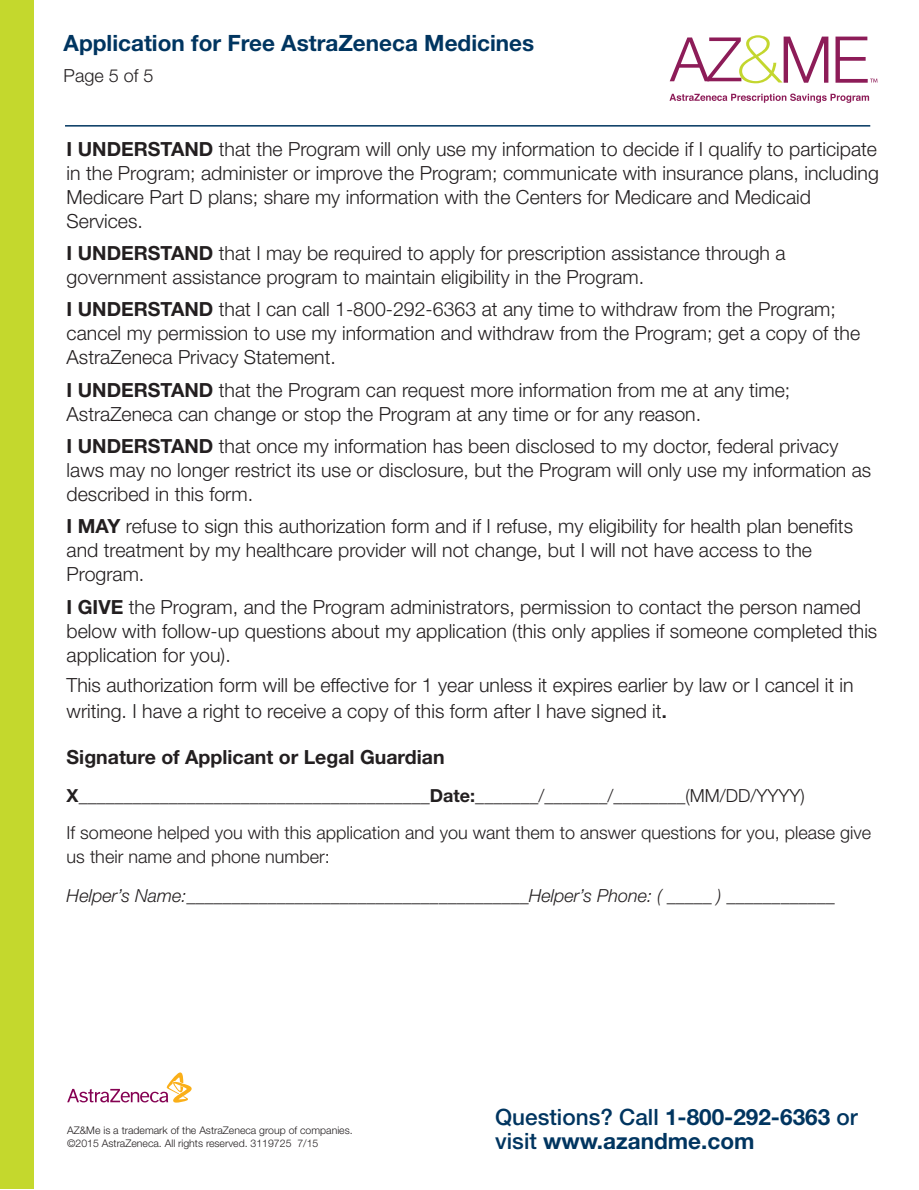
<style>
.page{position:relative;width:919px;height:1190px;background:#fff}
.page>*{position:absolute;margin:0;border:0;box-sizing:border-box;transform-origin:0 0}
.body{font:700 22.5px/24px "Helvetica Neue LT Std";color:#003560}
.body-2{font:300 19.5px/24px "Helvetica Neue LT Std";color:#231f20}
.t1{font:700 19.5px "Helvetica Neue LT Std";color:#231f20}
.body-3{font:300 18px/24px "Helvetica Neue LT Std";color:#231f20}
.body-4{font:italic 300 18px "Helvetica Neue LT Std";color:#231f20}
.t2{font:300 10.5px "Helvetica Neue LT Std";color:#231f20}
.s1{font-weight:700}
.s2{font-weight:700;font-size:18px}
.s3{font-weight:500}
</style>
<div class="page">
<div style="left:0;top:1px;width:34px;height:1188px;background:#c4d82d"></div>
<hr style="left:65px;top:125px;width:805px;height:2px;background:#003560">
<svg style="left:669px;top:94px;width:199px;height:9px"></svg>
<svg style="left:669px;top:35px;width:159px;height:48px"></svg>
<svg style="left:835px;top:37px;width:42px;height:46px"></svg>
<svg style="left:67px;top:1072px;width:124px;height:30px"></svg>
<p class="body" style="left:64px;top:31px;width:472px">Application for Free AstraZeneca Medicines</p>
<p class="body-3" style="left:64px;top:63px;width:91px">Page 5 of 5</p>
<p class="body-2" style="left:67px;top:137px;width:813px"><span class="s1">I UNDERSTAND</span> that the Program will only use my information to decide if I qualify to participate in the Program; administer or improve the Program; communicate with insurance plans, including Medicare Part D plans; share my information with the Centers for Medicare and Medicaid Services.</p>
<p class="body-2" style="left:67px;top:241px;width:720px"><span class="s1">I UNDERSTAND</span> that I may be required to apply for prescription assistance through a government assistance program to maintain eligibility in the Program.</p>
<p class="body-2" style="left:67px;top:297px;width:794px"><span class="s1">I UNDERSTAND</span> that I can call 1-800-292-6363 at any time to withdraw from the Program; cancel my permission to use my information and withdraw from the Program; get a copy of the<br>AstraZeneca Privacy Statement.</p>
<p class="body-2" style="left:67px;top:377px;width:725px"><span class="s1">I UNDERSTAND</span> that the Program can request more information from me at any time;<br>AstraZeneca can change or stop the Program at any time or for any reason.</p>
<p class="body-2" style="left:67px;top:434px;width:805px"><span class="s1">I UNDERSTAND</span> that once my information has been disclosed to my doctor, federal privacy laws may no longer restrict its use or disclosure, but the Program will only use my information as described in this form.</p>
<p class="body-2" style="left:67px;top:514px;width:787px"><span class="s1">I MAY</span> refuse to sign this authorization form and if I refuse, my eligibility for health plan benefits and treatment by my healthcare provider will not change, but I will not have access to the<br>Program.</p>
<p class="body-2" style="left:67px;top:594px;width:812px"><span class="s1">I GIVE</span> the Program, and the Program administrators, permission to contact the person named below with follow-up questions about my application (this only applies if someone completed this application for you).</p>
<p class="body-2" style="left:67px;top:672px;width:788px;line-height:25.5px">This authorization form will be effective for 1 year unless it expires earlier by law or I cancel it in writing. I have a right to receive a copy of this form after I have signed it<span class="s2">.</span></p>
<p class="t1" style="left:67px;top:744px;width:379px">Signature of Applicant or Legal Guardian</p>
<p class="body-3" style="left:67px;top:783px;width:739px"><span class="s1">X</span>_______________________________________<span class="s1">Date:</span>_______/_______/________(MM/DD/YYYY)</p>
<p class="body-3" style="left:67px;top:820px;width:805px">If someone helped you with this application and you want them to answer questions for you, please give us their name and phone number:</p>
<p class="body-4" style="left:67px;top:884px;width:769px">Helper’s Name:______________________________________Helper’s Phone: ( _____ ) ____________</p>
<p class="t2" style="left:67px;top:1123px;width:287px">AZ&amp;Me is a trademark of the AstraZeneca group of companies.</p>
<p class="t2" style="left:67px;top:1137px;width:252px">©2015 AstraZeneca. All rights reserved. 3119725 7/15</p>
<p class="body" style="left:495px;top:1104px;width:364px"><span class="s3">Questions? Call</span> 1-800-292-6363 <span class="s3">or visit</span> www.azandme.com</p>
</div>
